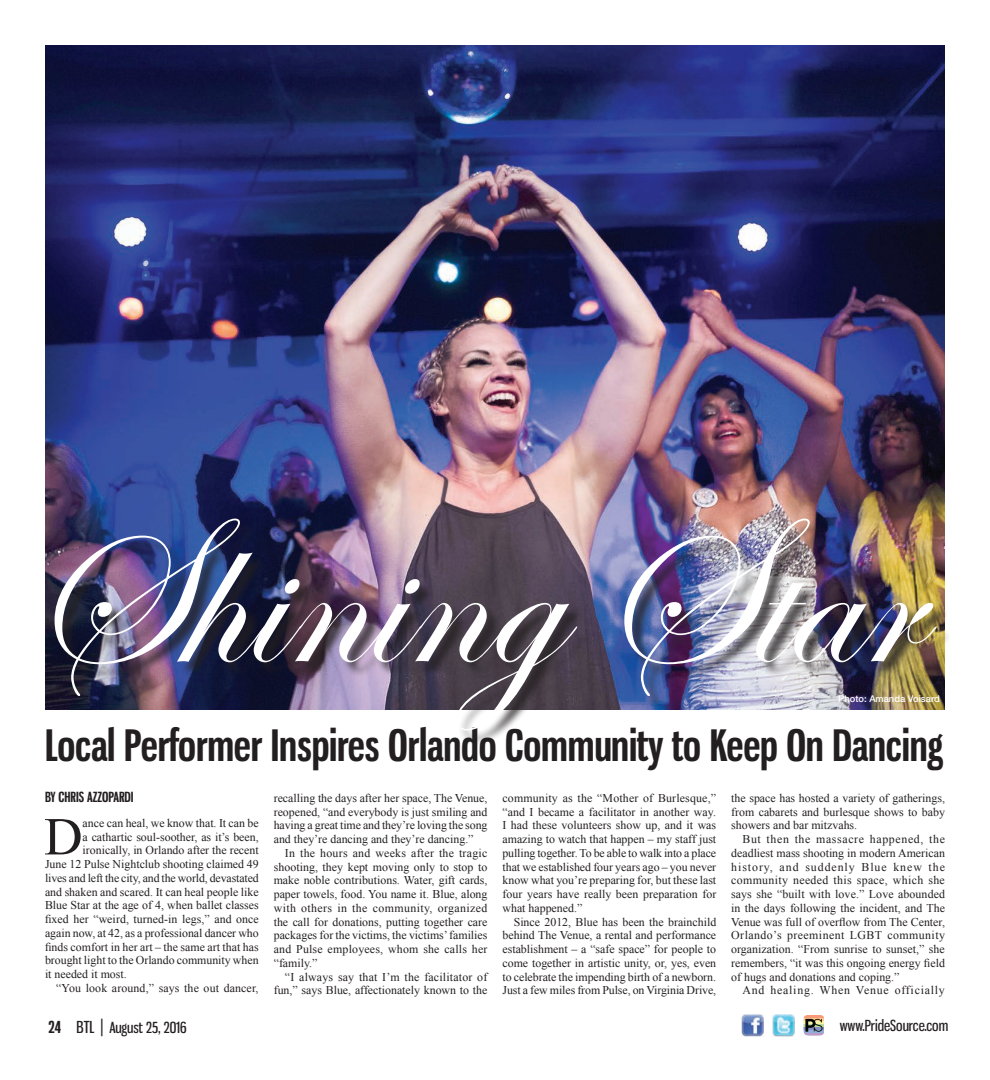
<style>
.page{position:relative;width:990px;height:1080px;background:#fff}
.page>*{position:absolute;margin:0;border:0;box-sizing:border-box;transform-origin:0 0}
.Interview_A_-_1st_Pa{font:215px "Edwardian Script ITC";color:#fff}
.Body_Copy_-_DropCap{font:53.38px "Times New Roman";color:#231f20}
.Headline_1_-_Large{font:700 42.5px "Gnuolane Rg";letter-spacing:-.005em;color:#231f20}
.t1{font:15px "Gnuolane Rg";color:#231f20}
.ByLine_New{font:700 13.75px "Gnuolane Rg";color:#231f20}
.Body_Copy{font:11.88px/13.8px "Times New Roman";color:#231f20;text-align:justify}
.Body_Copy_-_DropCap-2{font:11.88px "Times New Roman";color:#231f20}
.Body_Copy-2{font:11.88px "Times New Roman";letter-spacing:.065em;color:#231f20}
.Photo_Caption_-_off{font:500 9.38px "Helvetica Neue LT Std";color:#fff}
.s1{font-weight:700;font-size:16.25px}
.s2{font-size:16.25px}
.s3{font-size:17.5px}
</style>
<div class="page">
<img style="left:773px;top:1015px;width:21px;height:22px">
<img style="left:742px;top:1015px;width:21px;height:22px">
<hr style="left:803px;top:1015px;width:21px;height:3px;background:#f69a7a">
<hr style="left:803px;top:1018px;width:21px;height:3px;background:#fdc88a">
<hr style="left:803px;top:1021px;width:21px;height:3px;background:#f6f3a2">
<hr style="left:803px;top:1024px;width:21px;height:3px;background:#b7d99b">
<hr style="left:803px;top:1027px;width:21px;height:3px;background:#868fc4">
<hr style="left:803px;top:1030px;width:21px;height:3px;background:#8fafd8">
<hr style="left:803px;top:1033px;width:21px;height:3px;background:#bb9cc9">
<svg style="left:805px;top:1019px;width:18px;height:13px"></svg>
<img style="left:45px;top:45px;width:900px;height:664px">
<div style="left:57px;top:521px;width:895px;height:225px;background:#231f20;opacity:.75"></div>
<p class="Interview_A_-_1st_Pa" style="left:26px;top:477px;width:892px">Shining Star</p>
<p class="Photo_Caption_-_off" style="left:838px;top:693px;width:103px">Photo: Amanda Voisard</p>
<p class="Headline_1_-_Large" style="left:45px;top:720px;width:900px">Local Performer Inspires Orlando Community to Keep On Dancing</p>
<p class="ByLine_New" style="left:45px;top:788px;width:90px">BY CHRIS AZZOPARDI</p>
<p class="Body_Copy_-_DropCap" style="left:44px;top:801px;width:40px">D</p>
<p class="Body_Copy_-_DropCap-2" style="left:83px;top:815px;width:178px">ance can heal, we know that. It can be</p>
<p class="Body_Copy" style="left:502px;top:791px;width:215px">community as the “Mother of Burlesque,” “and I became a facilitator in another way.<br>I had these volunteers show up, and it was amazing to watch that happen – my staff just pulling together. To be able to walk into a place that we established four years ago – you never know what you’re preparing for, but these last four years have really been preparation for what happened.”</p>
<p class="Body_Copy" style="left:502px;top:915px;width:215px;text-indent:11px">Since 2012, Blue has been the brainchild behind The Venue, a rental and performance establishment – a “safe space” for people to come together in artistic unity, or, yes, even to celebrate the impending birth of a newborn.<br>Just a few miles from Pulse, on Virginia Drive,</p>
<p class="Body_Copy" style="left:731px;top:791px;width:215px">the space has hosted a variety of gatherings, from cabarets and burlesque shows to baby showers and bar mitzvahs.</p>
<p class="Body_Copy" style="left:731px;top:832px;width:215px;text-indent:11px">But then the massacre happened, the deadliest mass shooting in modern American history, and suddenly Blue knew the community needed this space, which she says she “built with love.” Love abounded in the days following the incident, and The Venue was full of overflow from The Center, Orlando’s preeminent LGBT community organization. “From sunrise to sunset,” she remembers, “it was this ongoing energy field of hugs and donations and coping.”</p>
<p class="Body_Copy-2" style="left:742px;top:983px;width:204px">And healing. When Venue officially</p>
<p class="Body_Copy" style="left:274px;top:791px;width:215px">recalling the days after her space, The Venue, reopened, “and everybody is just smiling and having a great time and they’re loving the song and they’re dancing and they’re dancing.”</p>
<p class="Body_Copy" style="left:274px;top:846px;width:215px;text-indent:11px">In the hours and weeks after the tragic shooting, they kept moving only to stop to make noble contributions. Water, gift cards, paper towels, food. You name it. Blue, along with others in the community, organized the call for donations, putting together care packages for the victims, the victims’ families and Pulse employees, whom she calls her “family.”</p>
<p class="Body_Copy" style="left:274px;top:970px;width:215px;text-align:right">“I always say that I’m the facilitator of fun,” says Blue, affectionately known to the</p>
<p class="Body_Copy_-_DropCap-2" style="left:83px;top:829px;width:178px">a cathartic soul-soother, as it’s been,</p>
<p class="Body_Copy_-_DropCap-2" style="left:83px;top:842px;width:178px">ironically, in Orlando after the recent</p>
<p class="Body_Copy_-_DropCap-2" style="left:45px;top:856px;width:215px">June 12 Pulse Nightclub shooting claimed 49</p>
<p class="Body_Copy_-_DropCap-2" style="left:45px;top:870px;width:215px">lives and left the city, and the world, devastated</p>
<p class="Body_Copy_-_DropCap-2" style="left:45px;top:884px;width:215px">and shaken and scared. It can heal people like</p>
<p class="Body_Copy_-_DropCap-2" style="left:45px;top:897px;width:215px">Blue Star at the age of 4, when ballet classes</p>
<p class="Body_Copy_-_DropCap-2" style="left:45px;top:911px;width:215px">fixed her “weird, turned-in legs,” and once</p>
<p class="Body_Copy_-_DropCap-2" style="left:45px;top:925px;width:215px">again now, at 42, as a professional dancer who</p>
<p class="Body_Copy_-_DropCap-2" style="left:45px;top:939px;width:215px">finds comfort in her art – the same art that has</p>
<p class="Body_Copy_-_DropCap-2" style="left:45px;top:953px;width:215px">brought light to the Orlando community when</p>
<p class="Body_Copy_-_DropCap-2" style="left:45px;top:966px;width:83px">it needed it most.</p>
<p class="Body_Copy" style="left:56px;top:981px;width:204px">“You look around,” says the out dancer,</p>
<p class="t1" style="left:48px;top:1018px;width:140px"><span class="s1">24</span> <span class="s2">BTL</span> <span class="s3">|</span> August 25, 2016</p>
<p class="t1" style="left:840px;top:1016px;width:110px">www.PrideSource.com</p>
</div>
